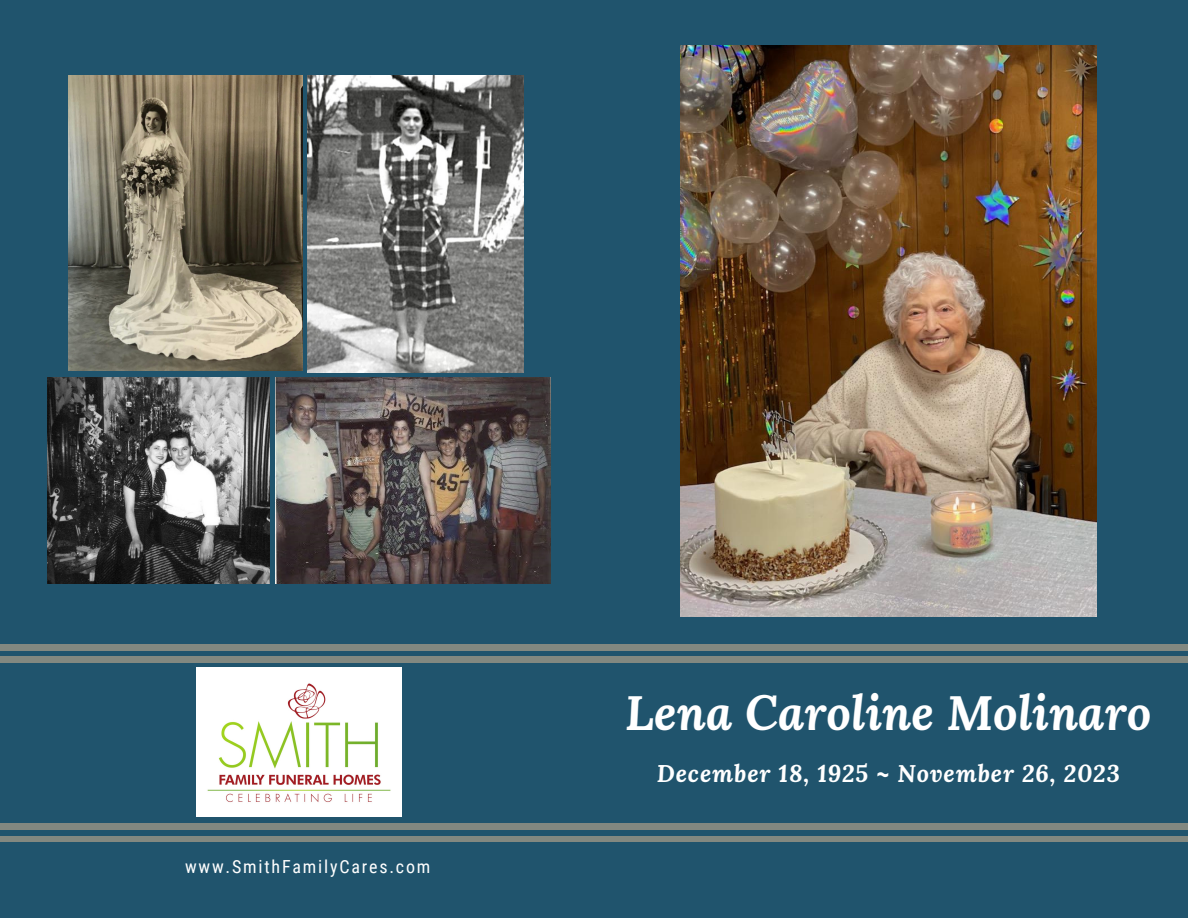
<style>
.page{position:relative;width:1188px;height:918px;background:#20546d}
.page>*{position:absolute;margin:0;border:0;box-sizing:border-box;transform-origin:0 0}
.t1{font:italic 700 48px "Lora";color:#fff}
.t2{font:italic 700 24px "Lora";letter-spacing:.035em;color:#fff}
.t3{font:18px "Roboto Condensed";letter-spacing:.1em;color:#fff}
</style>
<div class="page">
<div style="left:0;top:657px;width:1188px;height:6px;background:#828880"></div>
<div style="left:0;top:645px;width:1188px;height:5px;background:#828880"></div>
<div style="left:0;top:836px;width:1188px;height:6px;background:#828880"></div>
<div style="left:0;top:824px;width:1188px;height:5px;background:#828880"></div>
<img style="left:196px;top:667px;width:205px;height:150px">
<img style="left:680px;top:45px;width:417px;height:571px">
<img style="left:47px;top:377px;width:223px;height:206px">
<img style="left:68px;top:76px;width:234px;height:294px">
<img style="left:308px;top:76px;width:216px;height:297px">
<img style="left:276px;top:377px;width:274px;height:206px">
<p class="t3" style="left:185px;top:857px;width:247px">www.SmithFamilyCares.com</p>
<p class="t1" style="left:625px;top:681px;width:528px">Lena Caroline Molinaro</p>
<p class="t2" style="left:657px;top:757px;width:464px">December 18, 1925 ~ November 26, 2023</p>
</div>
